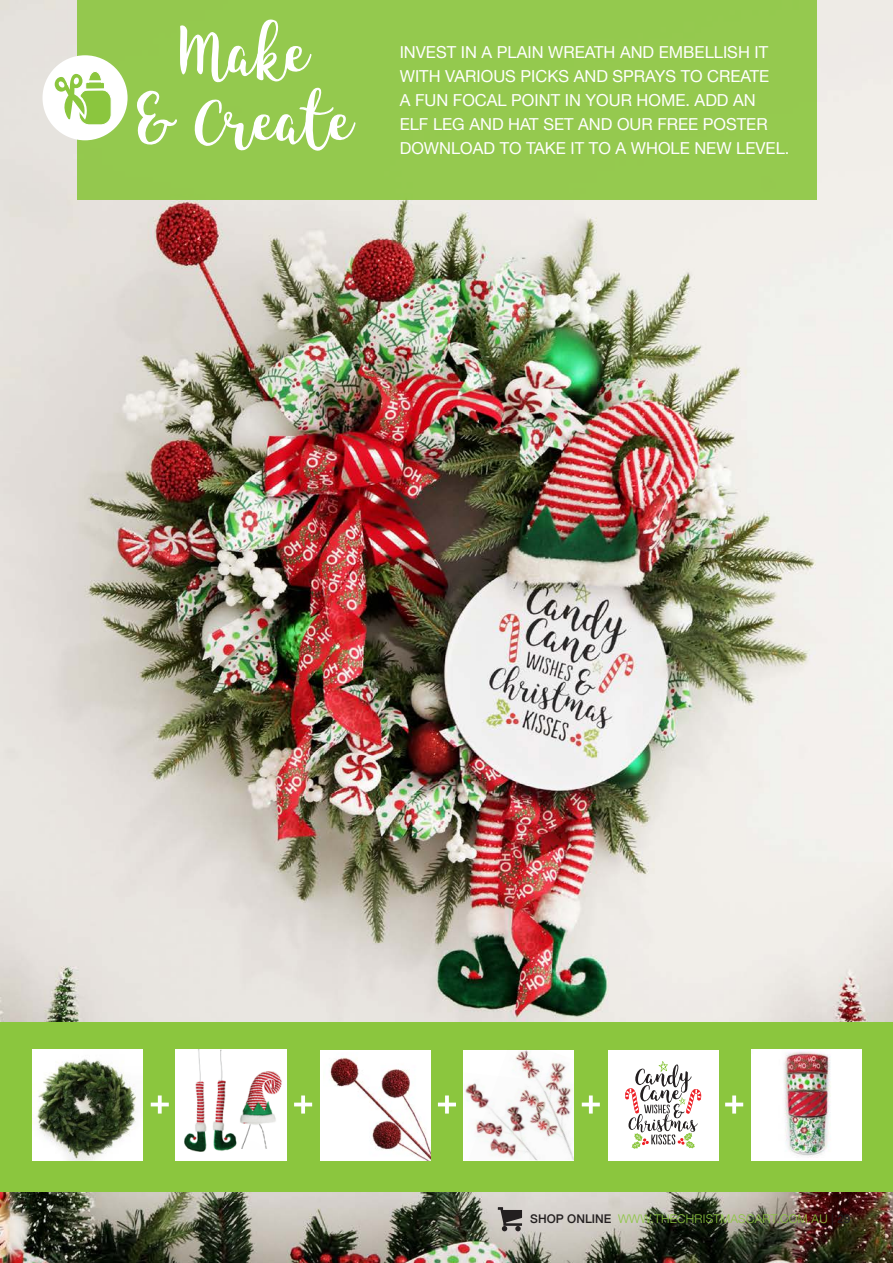
<style>
.page{position:relative;width:893px;height:1263px;background:#fff}
.page>*{position:absolute;margin:0;border:0;box-sizing:border-box;transform-origin:0 0}
.t1{font:57px "King Basil Lite";color:#fff}
.t2{font:16.5px/24px "Helvetica Neue";color:#fff}
.t3{font:300 12px "Helvetica Neue";letter-spacing:.02em;color:#8bc63e}
.s1{font-weight:500;color:#231f20}
.s2{font-weight:400;color:#231f20}
</style>
<div class="page">
<img style="left:0;top:0;width:893px;height:1263px">
<div style="left:0;top:1022px;width:893px;height:169px;background:#8bc63e"></div>
<div style="left:77px;top:0;width:739px;height:200px;background:#94c94e"></div>
<div style="left:43px;top:55px;width:85px;height:85px;background:#fff;border-radius:50%"></div>
<svg style="left:51px;top:70px;width:60px;height:55px"></svg>
<hr style="left:84px;top:88px;width:22px;height:3px;background:#fff">
<hr style="left:88px;top:80px;width:14px;height:3px;background:#fff">
<img style="left:33px;top:1050px;width:110px;height:110px">
<div style="left:320px;top:1050px;width:111px;height:110px;background:#fff"></div>
<img style="left:329px;top:1056px;width:102px;height:104px">
<img style="left:176px;top:1050px;width:110px;height:110px">
<div style="left:608px;top:1050px;width:110px;height:110px;background:#fff"></div>
<svg style="left:625px;top:1061px;width:76px;height:88px"></svg>
<img style="left:751px;top:1050px;width:111px;height:110px">
<svg style="left:158px;top:1095px;width:4px;height:18px"></svg>
<svg style="left:151px;top:1102px;width:18px;height:4px"></svg>
<svg style="left:301px;top:1095px;width:4px;height:18px"></svg>
<svg style="left:294px;top:1102px;width:18px;height:4px"></svg>
<svg style="left:445px;top:1095px;width:4px;height:18px"></svg>
<svg style="left:438px;top:1102px;width:18px;height:4px"></svg>
<svg style="left:589px;top:1095px;width:4px;height:18px"></svg>
<svg style="left:582px;top:1102px;width:18px;height:4px"></svg>
<svg style="left:732px;top:1095px;width:4px;height:18px"></svg>
<svg style="left:725px;top:1102px;width:18px;height:4px"></svg>
<div style="left:463px;top:1050px;width:111px;height:110px;background:#fff"></div>
<img style="left:468px;top:1050px;width:106px;height:110px">
<svg style="left:498px;top:1207px;width:24px;height:24px"></svg>
<p class="t1" style="left:180px;top:11px;width:132px">Make</p>
<p class="t1" style="left:136px;top:80px;width:220px">&amp; Create</p>
<p class="t2" style="left:400px;top:41px;width:391px">INVEST IN A PLAIN WREATH AND EMBELLISH IT WITH VARIOUS PICKS AND SPRAYS TO CREATE<br>A FUN FOCAL POINT IN YOUR HOME. ADD AN<br>ELF LEG AND HAT SET AND OUR FREE POSTER DOWNLOAD TO TAKE IT TO A WHOLE NEW LEVEL.</p>
<p class="t3" style="left:530px;top:1209px;width:322px"><span class="s1">SHOP ONLINE</span> WWW.THECHRISTMASCART.COM.AU <span class="s2">|</span> <span class="s1">29</span></p>
</div>
